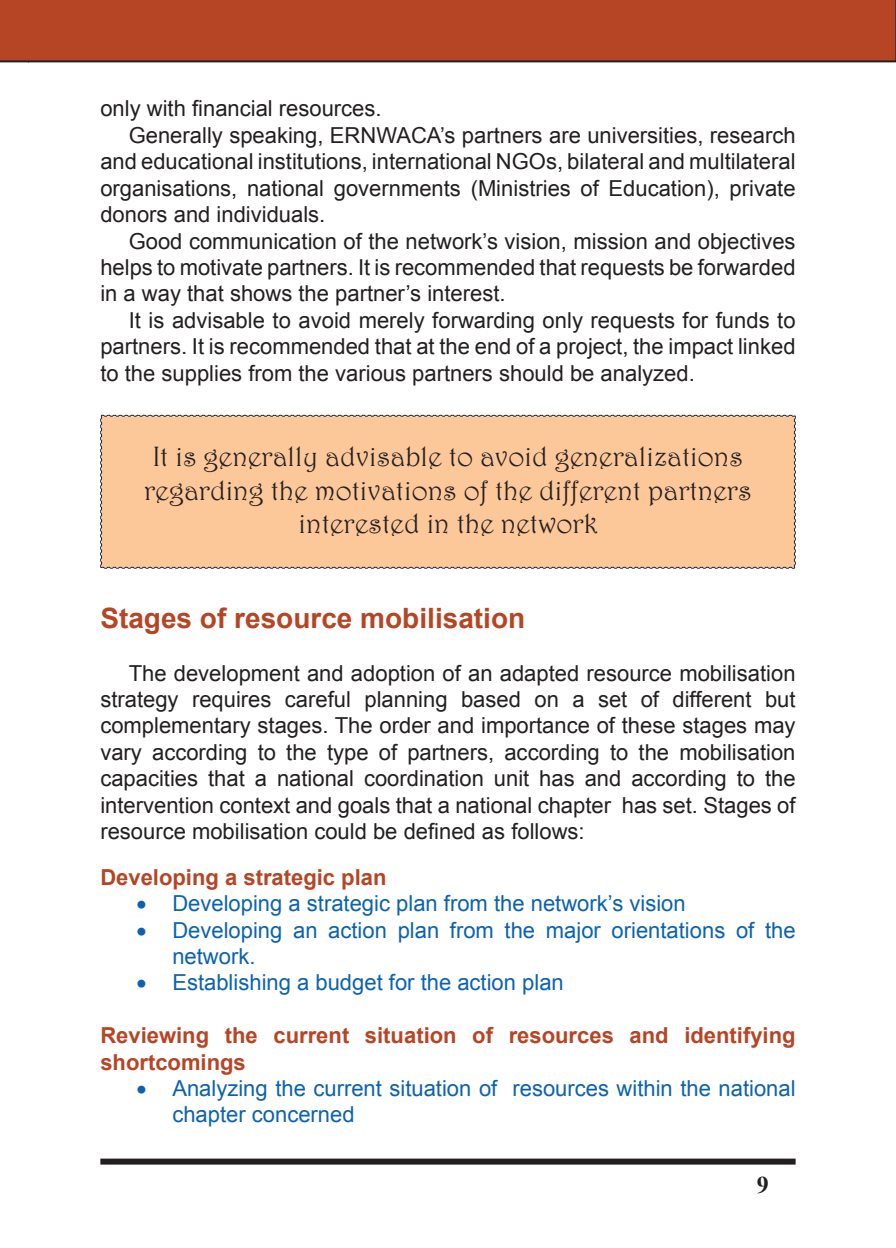
<style>
.page{position:relative;width:896px;height:1248px;background:#fff}
.page>*{position:absolute;margin:0;border:0;box-sizing:border-box;transform-origin:0 0}
.t1{font:28px/33.6px "Harrington";color:#231f20;text-align:center}
.t2{font:700 28px "Arial";color:#b64525}
.t3{font:700 24px "Times New Roman";color:#231f20}
.t4{font:22px/26.4px "Arial";color:#231f20;text-align:justify}
.t5{font:22px/26.4px "Arial";color:#0c62af}
.t6{font:700 22px/26.4px "Arial";color:#b64525}
</style>
<div class="page">
<div style="left:0;top:0;width:28px;height:62px;background:#b64525"></div>
<div style="left:28px;top:0;width:868px;height:62px;background:#b64525"></div>
<div style="left:100px;top:1158px;width:695px;height:6px;background:#231f20"></div>
<div style="left:100px;top:414px;width:696px;height:155px;background:#fcc799"></div>
<p class="t4" style="left:100px;top:96px;width:283px">only with financial resources.</p>
<p class="t4" style="left:129px;top:122px;width:668px">Generally speaking, ERNWACA’s partners are universities, research</p>
<p class="t4" style="left:100px;top:148px;width:697px">and educational institutions, international NGOs, bilateral and multilateral</p>
<p class="t4" style="left:100px;top:175px;width:697px">organisations, national governments (Ministries of Education), private</p>
<p class="t4" style="left:100px;top:201px;width:226px">donors and individuals.</p>
<p class="t4" style="left:129px;top:228px;width:668px">Good communication of the network’s vision, mission and objectives</p>
<p class="t4" style="left:100px;top:254px;width:697px">helps to motivate partners. It is recommended that requests be forwarded</p>
<p class="t4" style="left:100px;top:280px;width:407px">in a way that shows the partner’s interest.</p>
<p class="t4" style="left:129px;top:307px;width:668px">It is advisable to avoid merely forwarding only requests for funds to</p>
<p class="t4" style="left:100px;top:333px;width:697px">partners. It is recommended that at the end of a project, the impact linked</p>
<p class="t4" style="left:100px;top:360px;width:596px">to the supplies from the various partners should be analyzed.</p>
<p class="t1" style="left:144px;top:439px;width:609px">It is generally advisable to avoid generalizations regarding the motivations of the different partners interested in the network</p>
<p class="t2" style="left:100px;top:599px;width:426px">Stages of resource mobilisation</p>
<p class="t4" style="left:100px;top:659px;width:697px;text-indent:28px">The development and adoption of an adapted resource mobilisation strategy requires careful planning based on a set of different but complementary stages. The order and importance of these stages may vary according to the type of partners, according to the mobilisation capacities that a national coordination unit has and according to the intervention context and goals that a national chapter has set. Stages of resource mobilisation could be defined as follows:</p>
<p class="t6" style="left:100px;top:864px;width:288px">Developing a strategic plan</p>
<p class="t5" style="left:136px;top:890px;width:551px">• Developing a strategic plan from the network’s vision</p>
<p class="t5" style="left:172px;top:916px;width:625px;text-indent:-36px">• Developing an action plan from the major orientations of the network.</p>
<p class="t5" style="left:136px;top:969px;width:429px">• Establishing a budget for the action plan</p>
<p class="t6" style="left:100px;top:1022px;width:697px">Reviewing the current situation of resources and identifying shortcomings</p>
<p class="t5" style="left:172px;top:1075px;width:625px;text-indent:-36px">• Analyzing the current situation of resources within the national chapter concerned</p>
<p class="t3" style="left:757px;top:1168px;width:13px">9</p>
</div>
